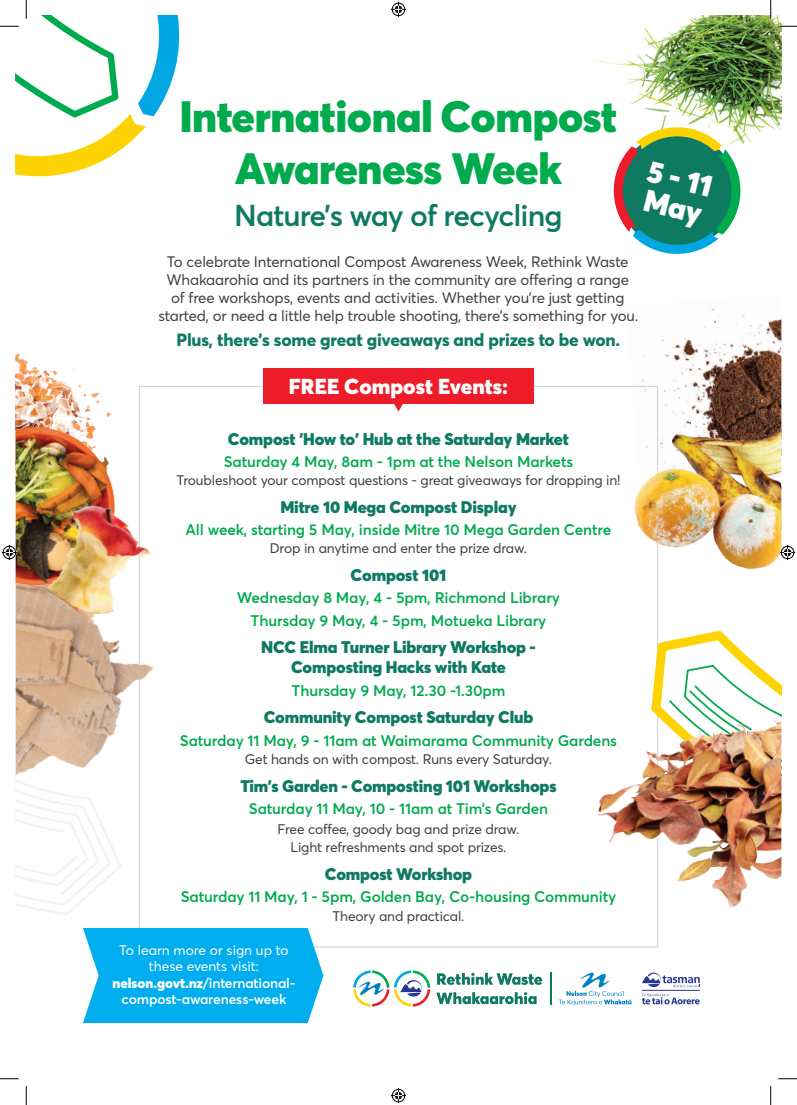
<style>
.page{position:relative;width:797px;height:1105px;background:#fff}
.page>*{position:absolute;margin:0;border:0;box-sizing:border-box;transform-origin:0 0}
.t1{font:900 43.25px/51.9px "Averta";letter-spacing:-.01em;color:#00ab4d;text-align:center}
.t2{font:900 30.25px/28.9px "Averta";color:#fff}
.t3{font:600 29.75px "Averta";letter-spacing:-.03em;color:#0f7a62}
.t4{font:900 21.38px "Averta";color:#fff}
.t5{font:800 17.5px "Averta";letter-spacing:-.01em;color:#0f7a62}
.t6{font:900 16.62px/19.9px "Averta";letter-spacing:-.01em;color:#0f7a62;text-align:center}
.t7{font:600 15.25px "Averta";letter-spacing:-.01em;color:#00ab4d}
.t8{font:15px/18px "Averta";letter-spacing:-.01em;color:#3e3e3f;text-align:center}
.t9{font:13.75px "Averta";letter-spacing:-.01em;color:#3e3e3f}
.t10{font:13.75px/16.5px "Averta";color:#fff;text-align:center}
.s1{font-weight:900}
.s2{font-weight:600}
</style>
<div class="page">
<img style="left:633px;top:308px;width:148px;height:78px">
<img style="left:594px;top:16px;width:187px;height:127px">
<img style="left:636px;top:384px;width:145px;height:32px">
<svg style="left:16px;top:785px;width:106px;height:130px"></svg>
<svg style="left:654px;top:631px;width:101px;height:47px"></svg>
<svg style="left:667px;top:663px;width:106px;height:15px"></svg>
<img style="left:634px;top:416px;width:147px;height:196px">
<div style="left:263px;top:368px;width:270px;height:35px;background:#ee1c28"></div>
<svg style="left:392px;top:403px;width:13px;height:9px"></svg>
<hr style="left:550px;top:972px;width:1px;height:33px;background:#0f7a62">
<svg style="left:353px;top:970px;width:77px;height:36px"></svg>
<svg style="left:642px;top:973px;width:58px;height:14px"></svg>
<hr style="left:642px;top:990px;width:57px;height:1px;background:#263692">
<svg style="left:642px;top:993px;width:57px;height:11px"></svg>
<svg style="left:559px;top:972px;width:72px;height:32px"></svg>
<svg style="left:436px;top:992px;width:100px;height:12px"></svg>
<svg style="left:437px;top:973px;width:105px;height:12px"></svg>
<img style="left:16px;top:672px;width:133px;height:113px">
<img style="left:16px;top:353px;width:163px;height:91px">
<img style="left:16px;top:444px;width:138px;height:228px">
<svg style="left:607px;top:121px;width:139px;height:133px"></svg>
<div style="left:83px;top:928px;width:240px;height:95px;background:#00aeef"></div>
<img style="left:555px;top:678px;width:226px;height:270px">
<svg style="left:778px;top:25px;width:19px;height:2px"></svg>
<svg style="left:0;top:1078px;width:19px;height:1px"></svg>
<svg style="left:778px;top:1078px;width:19px;height:1px"></svg>
<svg style="left:0;top:0;width:180px;height:177px"></svg>
<svg style="left:25px;top:1086px;width:2px;height:19px"></svg>
<svg style="left:770px;top:0;width:1px;height:19px"></svg>
<svg style="left:770px;top:1086px;width:1px;height:19px"></svg>
<svg style="left:391px;top:2px;width:15px;height:15px"></svg>
<svg style="left:391px;top:1088px;width:15px;height:15px"></svg>
<svg style="left:2px;top:545px;width:15px;height:15px"></svg>
<svg style="left:780px;top:545px;width:15px;height:15px"></svg>
<p class="t1" style="left:179px;top:89px;width:440px">International Compost<br>Awareness Week</p>
<p class="t3" style="left:234px;top:195px;width:330px">Nature’s way of recycling</p>
<p class="t2" style="left:652px;top:155px;width:67px;rotate:14deg">5 - 11<br>May</p>
<p class="t8" style="left:158px;top:252px;width:481px">To celebrate International Compost Awareness Week, Rethink Waste Whakaarohia and its partners in the community are offering a range of free workshops, events and activities. Whether you’re just getting started, or need a little help trouble shooting, there’s something for you.</p>
<p class="t5" style="left:176px;top:327px;width:445px">Plus, there’s some great giveaways and prizes to be won.</p>
<p class="t4" style="left:289px;top:371px;width:221px">FREE Compost Events:</p>
<p class="t6" style="left:228px;top:428px;width:343px">Compost 'How to' Hub at the Saturday Market</p>
<p class="t7" style="left:224px;top:451px;width:351px">Saturday 4 May, 8am - 1pm at the Nelson Markets</p>
<p class="t9" style="left:176px;top:471px;width:445px">Troubleshoot your compost questions - great giveaways for dropping in!</p>
<p class="t6" style="left:280px;top:496px;width:238px">Mitre 10 Mega Compost Display</p>
<p class="t7" style="left:185px;top:519px;width:427px">All week, starting 5 May, inside Mitre 10 Mega Garden Centre</p>
<p class="t9" style="left:270px;top:539px;width:259px">Drop in anytime and enter the prize draw.</p>
<p class="t6" style="left:350px;top:564px;width:97px">Compost 101</p>
<p class="t7" style="left:237px;top:587px;width:325px">Wednesday 8 May, 4 - 5pm, Richmond Library</p>
<p class="t7" style="left:250px;top:609px;width:297px">Thursday 9 May, 4 - 5pm, Motueka Library</p>
<p class="t6" style="left:261px;top:637px;width:276px">NCC Elma Turner Library Workshop -<br>Composting Hacks with Kate</p>
<p class="t7" style="left:291px;top:679px;width:216px">Thursday 9 May, 12.30 -1.30pm</p>
<p class="t6" style="left:264px;top:707px;width:271px">Community Compost Saturday Club</p>
<p class="t7" style="left:180px;top:729px;width:439px">Saturday 11 May, 9 - 11am at Waimarama Community Gardens</p>
<p class="t9" style="left:245px;top:749px;width:309px">Get hands on with compost. Runs every Saturday.</p>
<p class="t6" style="left:240px;top:775px;width:318px">Tim’s Garden - Composting 101 Workshops</p>
<p class="t7" style="left:249px;top:798px;width:301px">Saturday 11 May, 10 - 11am at Tim’s Garden</p>
<p class="t9" style="left:277px;top:820px;width:243px">Free coffee, goody bag and prize draw.</p>
<p class="t9" style="left:290px;top:838px;width:217px">Light refreshments and spot prizes.</p>
<p class="t6" style="left:325px;top:864px;width:149px">Compost Workshop</p>
<p class="t7" style="left:181px;top:886px;width:437px">Saturday 11 May, 1 - 5pm, Golden Bay, Co-housing Community</p>
<p class="t9" style="left:332px;top:906px;width:133px">Theory and practical.</p>
<p class="t10" style="left:112px;top:941px;width:184px">To learn more or sign up to these events visit: <span class="s1">nelson.govt.nz</span><span class="s2">/international&shy;compost-awareness-week</span></p>
</div>
